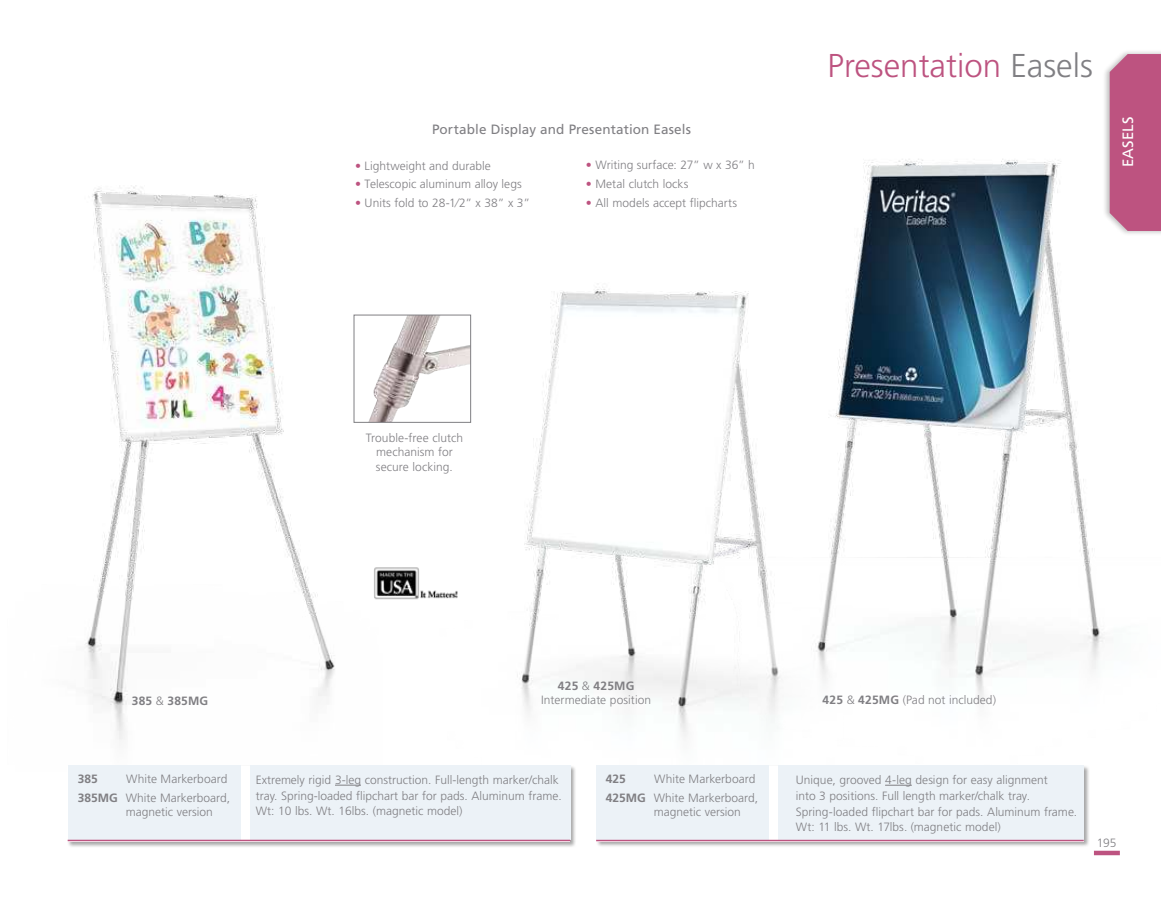
<style>
.page{position:relative;width:1161px;height:905px;background:#fff}
.page>*{position:absolute;margin:0;border:0;box-sizing:border-box;transform-origin:0 0}
.t1{font:300 33px "Frutiger";color:#bd5380}
.t2{font:15px "Frutiger";letter-spacing:.015em;color:#fff}
.t3{font:13.5px "Frutiger";letter-spacing:.01em;color:#807f83}
.t4{font:300 12px/15.8px "Frutiger";color:#807f83}
.t5{font:700 12px "Frutiger";letter-spacing:.015em;color:#807f83}
.s1{color:#bd5380}
.s2{color:#807f83}
.s3{font-weight:700}
.s4{font-weight:300}
</style>
<div class="page">
<img style="left:440px;top:289px;width:278px;height:448px">
<img style="left:85px;top:185px;width:297px;height:555px">
<img style="left:718px;top:159px;width:387px;height:563px">
<div style="left:596px;top:765px;width:494px;height:82px;background:#000;opacity:.35"></div>
<div style="left:778px;top:765px;width:306px;height:75px;background:#ecf2f7"></div>
<div style="left:596px;top:765px;width:173px;height:75px;background:#ecf2f7"></div>
<svg style="left:885px;top:784px;width:27px;height:1px"></svg>
<hr style="left:596px;top:839px;width:488px;height:2px;background:#bd5380">
<img style="left:368px;top:317px;width:101px;height:104px">
<div style="left:354px;top:315px;width:117px;height:108px;border:1px solid #807f83"></div>
<img style="left:372px;top:564px;width:101px;height:43px">
<div style="left:67px;top:765px;width:509px;height:83px;background:#000;opacity:.35"></div>
<div style="left:250px;top:765px;width:320px;height:75px;background:#ecf2f7"></div>
<svg style="left:335px;top:784px;width:26px;height:1px"></svg>
<div style="left:68px;top:765px;width:173px;height:75px;background:#ecf2f7"></div>
<hr style="left:68px;top:839px;width:502px;height:2px;background:#bd5380">
<div style="left:1094px;top:850px;width:26px;height:5px;background:#bd5380"></div>
<div style="left:1102px;top:49px;width:59px;height:187px;background:#000;opacity:.25"></div>
<div style="left:1110px;top:54px;width:51px;height:177px;background:#bd5380"></div>
<p class="t3" style="left:432px;top:124px;width:261px">Portable Display and Presentation Easels</p>
<p class="t4" style="left:355px;top:158px;width:137px"><span class="s1">•</span> Lightweight and durable</p>
<p class="t4" style="left:355px;top:177px;width:168px"><span class="s1">•</span> Telescopic aluminum alloy legs</p>
<p class="t4" style="left:355px;top:196px;width:176px"><span class="s1">•</span> Units fold to 28-1⁄2” x 38” x 3”</p>
<p class="t4" style="left:586px;top:158px;width:171px"><span class="s1">•</span> Writing surface: 27” w x 36” h</p>
<p class="t4" style="left:586px;top:177px;width:104px"><span class="s1">•</span> Metal clutch locks</p>
<p class="t4" style="left:586px;top:196px;width:153px"><span class="s1">•</span> All models accept flipcharts</p>
<h1 class="t1" style="left:828px;top:52px;width:267px">Presentation <span class="s2">Easels</span></h1>
<p class="t2" style="left:1122px;top:167px;width:52px;rotate:-90deg">EASELS</p>
<p class="t4" style="left:366px;top:431px;width:99px;line-height:14.4px;text-align:center">Trouble-free clutch mechanism for secure locking.</p>
<p class="t4" style="left:541px;top:679px;width:112px;line-height:14.4px;text-align:center"><span class="s3">425</span> &amp; <span class="s3">425MG<br></span>Intermediate position</p>
<p class="t5" style="left:132px;top:694px;width:78px">385 <span class="s4">&amp;</span> 385MG</p>
<p class="t4" style="left:823px;top:693px;width:175px"><span class="s3">425</span> &amp; <span class="s3">425MG</span> (Pad not included)</p>
<p class="t5" style="left:78px;top:772px;width:22px">385</p>
<p class="t4" style="left:126px;top:772px;width:103px">White Markerboard</p>
<p class="t4" style="left:126px;top:792px;width:106px;line-height:13.5px;text-indent:-48px"><span class="s3">385MG</span> White Markerboard, magnetic version</p>
<p class="t4" style="left:256px;top:772px;width:307px">Extremely rigid 3-leg construction. Full-length marker/chalk tray. Spring-loaded flipchart bar for pads. Aluminum frame.<br>Wt: 10 lbs. Wt. 16lbs. (magnetic model)</p>
<p class="t5" style="left:606px;top:772px;width:22px">425</p>
<p class="t4" style="left:654px;top:772px;width:103px">White Markerboard</p>
<p class="t4" style="left:654px;top:792px;width:106px;line-height:13.5px;text-indent:-48px"><span class="s3">425MG</span> White Markerboard, magnetic version</p>
<p class="t4" style="left:796px;top:772px;width:283px">Unique, grooved 4-leg design for easy alignment<br>into 3 positions. Full length marker/chalk tray.<br>Spring-loaded flipchart bar for pads. Aluminum frame.<br>Wt: 11 lbs. Wt. 17lbs. (magnetic model)</p>
<p class="t4" style="left:1097px;top:835px;width:21px">195</p>
</div>
